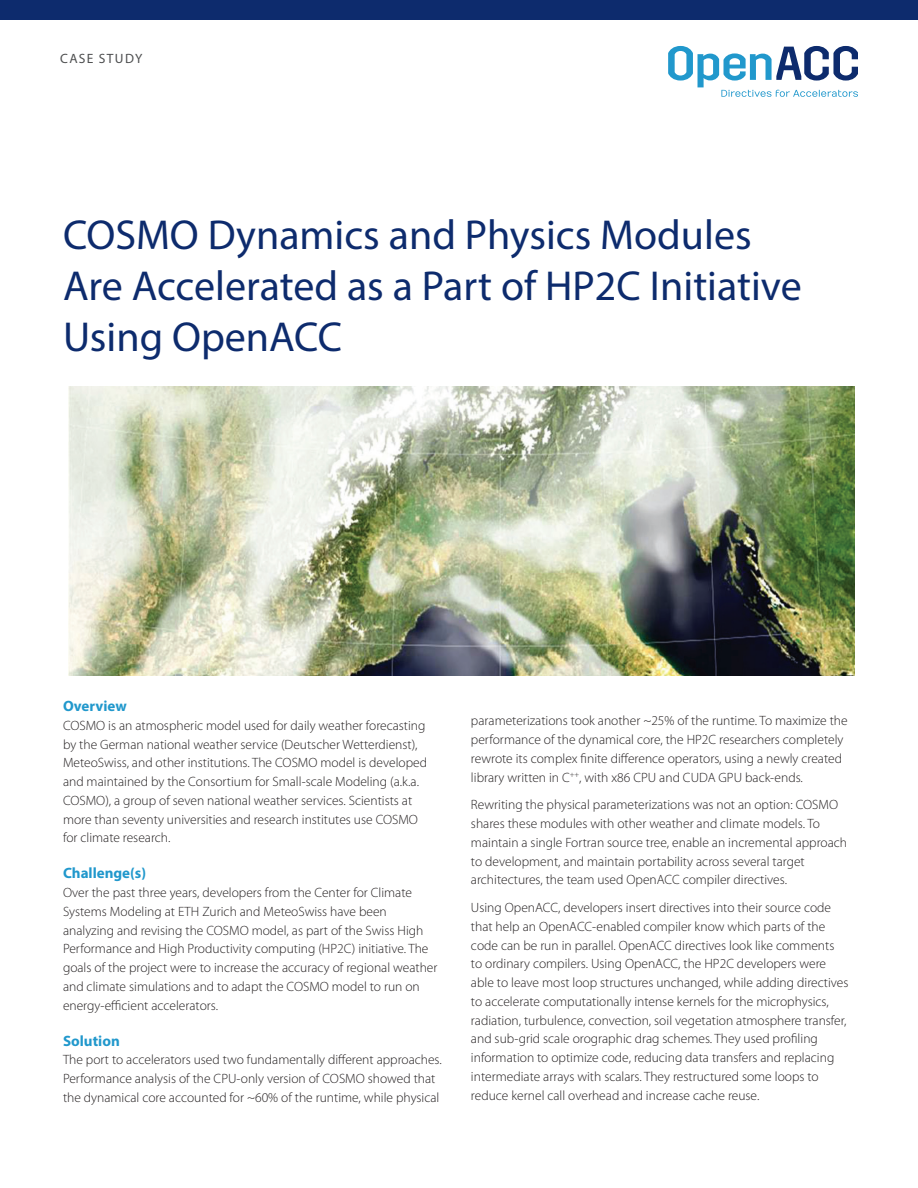
<style>
.page{position:relative;width:918px;height:1188px;background:#fff}
.page>*{position:absolute;margin:0;border:0;box-sizing:border-box;transform-origin:0 0}
.t1{font:42px/51px "Myriad Pro";color:#0d2b6d}
.t2{font:700 15px "Myriad Pro";color:#2198cc}
.t3{font:300 13.5px/18.8px "Myriad Pro";color:#231f20}
.t4{font:13.5px "Myriad Pro";letter-spacing:.1em;color:#4e4f50}
</style>
<div class="page">
<div style="left:0;top:0;width:918px;height:20px;background:#0d2b6d"></div>
<svg style="left:668px;top:46px;width:190px;height:51px"></svg>
<img style="left:68px;top:387px;width:787px;height:289px">
<p class="t4" style="left:60px;top:50px;width:84px">CASE STUDY</p>
<h1 class="t1" style="left:63px;top:209px;width:740px">COSMO Dynamics and Physics Modules<br>Are Accelerated as a Part of HP2C Initiative<br>Using OpenACC</h1>
<p class="t2" style="left:63px;top:696px;width:65px">Overview</p>
<p class="t3" style="left:63px;top:716px;width:366px">COSMO is an atmospheric model used for daily weather forecasting by the German national weather service (Deutscher Wetterdienst), MeteoSwiss, and other institutions. The COSMO model is developed and maintained by the Consortium for Small-scale Modeling (a.k.a.<br>COSMO), a group of seven national weather services. Scientists at more than seventy universities and research institutes use COSMO for climate research.</p>
<p class="t2" style="left:63px;top:863px;width:85px">Challenge(s)</p>
<p class="t3" style="left:63px;top:883px;width:376px">Over the past three years, developers from the Center for Climate Systems Modeling at ETH Zurich and MeteoSwiss have been analyzing and revising the COSMO model, as part of the Swiss High Performance and High Productivity computing (HP2C) initiative. The goals of the project were to increase the accuracy of regional weather and climate simulations and to adapt the COSMO model to run on energy-efficient accelerators.</p>
<p class="t2" style="left:63px;top:1031px;width:58px">Solution</p>
<p class="t3" style="left:63px;top:1050px;width:380px">The port to accelerators used two fundamentally different approaches.<br>Performance analysis of the CPU-only version of COSMO showed that the dynamical core accounted for ~60% of the runtime, while physical</p>
<p class="t3" style="left:471px;top:711px;width:378px">parameterizations took another ~25% of the runtime. To maximize the performance of the dynamical core, the HP2C researchers completely rewrote its complex finite difference operators, using a newly created library written in C<sup>++</sup>, with x86 CPU and CUDA GPU back-ends.</p>
<p class="t3" style="left:471px;top:795px;width:378px">Rewriting the physical parameterizations was not an option: COSMO shares these modules with other weather and climate models. To maintain a single Fortran source tree, enable an incremental approach to development, and maintain portability across several target architectures, the team used OpenACC compiler directives.</p>
<p class="t3" style="left:471px;top:898px;width:379px">Using OpenACC, developers insert directives into their source code that help an OpenACC-enabled compiler know which parts of the code can be run in parallel. OpenACC directives look like comments to ordinary compilers. Using OpenACC, the HP2C developers were able to leave most loop structures unchanged, while adding directives to accelerate computationally intense kernels for the microphysics, radiation, turbulence, convection, soil vegetation atmosphere transfer, and sub-grid scale orographic drag schemes. They used profiling information to optimize code, reducing data transfers and replacing intermediate arrays with scalars. They restructured some loops to reduce kernel call overhead and increase cache reuse.</p>
</div>
